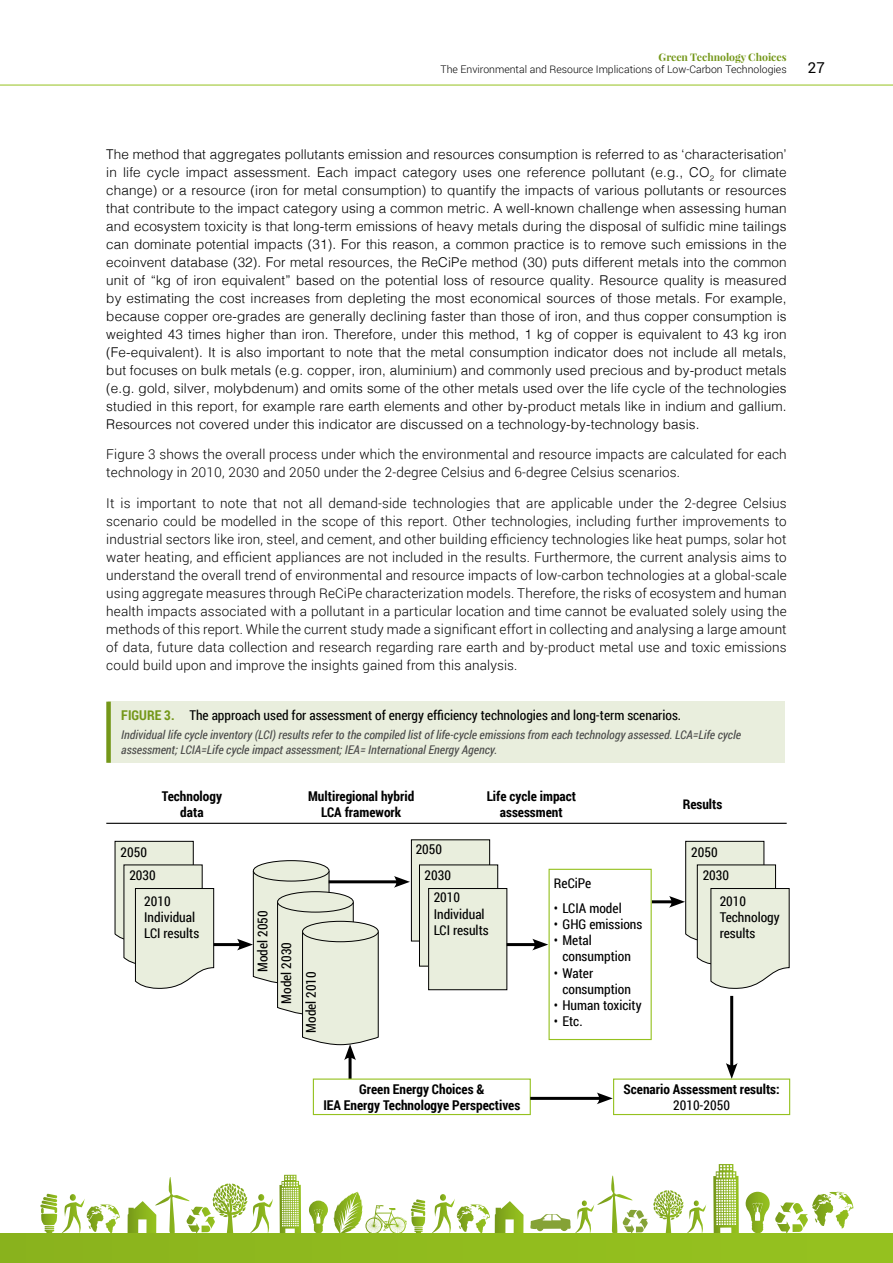
<style>
.page{position:relative;width:893px;height:1263px;background:#fff}
.page>*{position:absolute;margin:0;border:0;box-sizing:border-box;transform-origin:0 0}
.t1{font:15px "Roboto";color:#000}
.txt_courant{font:300 13.5px/18px "Helvetica";letter-spacing:.01em;color:#000;text-align:justify}
.txt_courant-2{font:300 13.5px/18px "Roboto";letter-spacing:.01em;color:#000}
.Fig_TT_tab{font:13.5px/16.2px "Roboto Condensed";color:#000}
.t2{font:700 13.5px/16.5px "Roboto Condensed";color:#000;text-align:center}
.Source_2_col{font:italic 12px/15px "Roboto Condensed";color:#4a4a49}
.t3{font:300 10.5px "Roboto";color:#000}
.t4{font:700 10.5px "Playfair Display";color:#749719}
.s1{font-weight:700;color:#749719}
.s2{font-weight:400}
</style>
<div class="page">
<hr style="left:0;top:85px;width:893px;height:1px;background:#95c11f">
<svg style="left:713px;top:1164px;width:26px;height:69px;background:#b5cd74"></svg>
<svg style="left:279px;top:1175px;width:22px;height:58px"></svg>
<svg style="left:530px;top:1175px;width:176px;height:58px"></svg>
<svg style="left:476px;top:1221px;width:10px;height:12px"></svg>
<svg style="left:106px;top:1221px;width:10px;height:12px"></svg>
<svg style="left:836px;top:1213px;width:13px;height:16px"></svg>
<svg style="left:40px;top:1194px;width:45px;height:39px"></svg>
<svg style="left:495px;top:1201px;width:28px;height:32px"></svg>
<svg style="left:128px;top:1177px;width:145px;height:56px"></svg>
<svg style="left:746px;top:1192px;width:62px;height:41px"></svg>
<svg style="left:309px;top:1191px;width:146px;height:42px"></svg>
<div style="left:0;top:1233px;width:893px;height:30px;background:#91bb1e"></div>
<div style="left:109px;top:702px;width:676px;height:61px;background:#e9eedd"></div>
<div style="left:106px;top:702px;width:5px;height:61px;background:#749719"></div>
<hr style="left:106px;top:823px;width:681px;height:1px;background:#000">
<svg style="left:114px;top:840px;width:100px;height:149px;background:#e0e4d7"></svg>
<div style="left:253px;top:861px;width:76px;height:20px;background:#e9eedd;border-radius:50%"></div>
<div style="left:253px;top:860px;width:76px;height:21px;border:1px solid #000;border-radius:50%"></div>
<div style="left:411px;top:840px;width:79px;height:101px;background:#e9eedd"></div>
<div style="left:411px;top:839px;width:79px;height:102px;border:1px solid #000"></div>
<div style="left:419px;top:865px;width:79px;height:101px;background:#e9eedd"></div>
<div style="left:419px;top:864px;width:79px;height:102px;border:1px solid #000"></div>
<div style="left:429px;top:888px;width:78px;height:102px;background:#e9eedd"></div>
<div style="left:428px;top:888px;width:79px;height:102px;border:1px solid #000"></div>
<div style="left:549px;top:869px;width:103px;height:171px;border:1px solid #95c11f"></div>
<hr style="left:507px;top:943px;width:31px;height:3px;background:#000">
<svg style="left:532px;top:939px;width:16px;height:11px"></svg>
<hr style="left:214px;top:943px;width:29px;height:3px;background:#000">
<hr style="left:329px;top:880px;width:71px;height:3px;background:#000">
<svg style="left:394px;top:876px;width:16px;height:12px"></svg>
<hr style="left:349px;top:1054px;width:3px;height:25px;background:#000">
<svg style="left:237px;top:871px;width:142px;height:189px"></svg>
<hr style="left:652px;top:900px;width:23px;height:3px;background:#000">
<svg style="left:669px;top:840px;width:121px;height:149px"></svg>
<hr style="left:730px;top:996px;width:3px;height:72px;background:#000">
<svg style="left:726px;top:1063px;width:12px;height:15px"></svg>
<div style="left:613px;top:1078px;width:177px;height:37px;border:1px solid #95c11f"></div>
<div style="left:313px;top:1078px;width:218px;height:37px;border:1px solid #95c11f"></div>
<hr style="left:530px;top:1097px;width:72px;height:3px;background:#000">
<svg style="left:597px;top:1092px;width:16px;height:12px"></svg>
<p class="t4" style="left:659px;top:50px;width:130px">Green Technology Choices</p>
<p class="t3" style="left:440px;top:62px;width:348px">The Environmental and Resource Implications of Low-Carbon Technologies</p>
<p class="t1" style="left:808px;top:57px;width:18px">27</p>
<p class="txt_courant" style="left:106px;top:144px;width:682px">The method that aggregates pollutants emission and resources consumption is referred to as ‘characterisation’ in life cycle impact assessment. Each impact category uses one reference pollutant (e.g., CO<sub>2</sub> for climate change) or a resource (iron for metal consumption) to quantify the impacts of various pollutants or resources that contribute to the impact category using a common metric. A well-known challenge when assessing human and ecosystem toxicity is that long-term emissions of heavy metals during the disposal of sulfidic mine tailings can dominate potential impacts (31). For this reason, a common practice is to remove such emissions in the ecoinvent database (32). For metal resources, the ReCiPe method (30) puts different metals into the common unit of “kg of iron equivalent” based on the potential loss of resource quality. Resource quality is measured by estimating the cost increases from depleting the most economical sources of those metals. For example, because copper ore-grades are generally declining faster than those of iron, and thus copper consumption is weighted 43 times higher than iron. Therefore, under this method, 1 kg of copper is equivalent to 43 kg iron (Fe-equivalent). It is also important to note that the metal consumption indicator does not include all metals, but focuses on bulk metals (e.g. copper, iron, aluminium) and commonly used precious and by-product metals (e.g. gold, silver, molybdenum) and omits some of the other metals used over the life cycle of the technologies studied in this report, for example rare earth elements and other by-product metals like in indium and gallium.<br>Resources not covered under this indicator are discussed on a technology-by-technology basis.</p>
<p class="txt_courant-2" style="left:106px;top:445px;width:682px">Figure 3 shows the overall process under which the environmental and resource impacts are calculated for each technology in 2010, 2030 and 2050 under the 2-degree Celsius and 6-degree Celsius scenarios.</p>
<p class="txt_courant-2" style="left:106px;top:494px;width:682px;text-align:justify">It is important to note that not all demand-side technologies that are applicable under the 2-degree Celsius scenario could be modelled in the scope of this report. Other technologies, including further improvements to industrial sectors like iron, steel, and cement, and other building efficiency technologies like heat pumps, solar hot water heating, and efficient appliances are not included in the results. Furthermore, the current analysis aims to understand the overall trend of environmental and resource impacts of low-carbon technologies at a global-scale using aggregate measures through ReCiPe characterization models. Therefore, the risks of ecosystem and human health impacts associated with a pollutant in a particular location and time cannot be evaluated solely using the methods of this report. While the current study made a significant effort in collecting and analysing a large amount of data, future data collection and research regarding rare earth and by-product metal use and toxic emissions could build upon and improve the insights gained from this analysis.</p>
<p class="Fig_TT_tab" style="left:121px;top:707px;width:561px"><span class="s1">FIGURE 3.</span> The approach used for assessment of energy efficiency technologies and long-term scenarios.</p>
<p class="Source_2_col" style="left:121px;top:727px;width:621px">Individual life cycle inventory (LCI) results refer to the compiled list of life-cycle emissions from each technology assessed. LCA=Life cycle assessment; LCIA=Life cycle impact assessment; IEA= International Energy Agency.</p>
<p class="t2" style="left:162px;top:787px;width:62px">Technology data</p>
<p class="t2" style="left:308px;top:787px;width:108px">Multiregional hybrid<br>LCA framework</p>
<p class="t2" style="left:487px;top:787px;width:91px">Life cycle impact assessment</p>
<p class="t2" style="left:683px;top:795px;width:41px">Results</p>
<p class="Fig_TT_tab" style="left:121px;top:843px;width:28px">2050</p>
<p class="Fig_TT_tab" style="left:129px;top:867px;width:28px">2030</p>
<p class="Fig_TT_tab" style="left:144px;top:892px;width:28px">2010</p>
<p class="Fig_TT_tab" style="left:144px;top:908px;width:56px">Individual<br>LCI results</p>
<p class="Fig_TT_tab" style="left:416px;top:841px;width:28px">2050</p>
<p class="Fig_TT_tab" style="left:425px;top:866px;width:28px">2030</p>
<p class="Fig_TT_tab" style="left:434px;top:889px;width:28px">2010</p>
<p class="Fig_TT_tab" style="left:434px;top:905px;width:56px">Individual<br>LCI results</p>
<p class="Fig_TT_tab" style="left:691px;top:843px;width:28px">2050</p>
<p class="Fig_TT_tab" style="left:703px;top:867px;width:28px">2030</p>
<p class="Fig_TT_tab" style="left:720px;top:892px;width:28px">2010</p>
<p class="Fig_TT_tab" style="left:720px;top:908px;width:61px">Technology results</p>
<p class="Fig_TT_tab" style="left:554px;top:875px;width:39px">ReCiPe</p>
<p class="Fig_TT_tab" style="left:554px;top:899px;width:69px">• LCIA model</p>
<p class="Fig_TT_tab" style="left:554px;top:915px;width:90px">• GHG emissions</p>
<p class="Fig_TT_tab" style="left:562px;top:932px;width:70px;text-indent:-9px">• Metal consumption</p>
<p class="Fig_TT_tab" style="left:562px;top:964px;width:70px;text-indent:-9px">• Water consumption</p>
<p class="Fig_TT_tab" style="left:554px;top:996px;width:89px">• Human toxicity</p>
<p class="Fig_TT_tab" style="left:554px;top:1013px;width:30px">• Etc.</p>
<p class="Fig_TT_tab" style="left:254px;top:972px;width:63px;rotate:-90deg">Model 2050</p>
<p class="Fig_TT_tab" style="left:278px;top:1003px;width:63px;rotate:-90deg">Model 2030</p>
<p class="Fig_TT_tab" style="left:302px;top:1033px;width:63px;rotate:-90deg">Model 2010</p>
<p class="t2" style="left:323px;top:1080px;width:198px">Green Energy Choices &amp;<br>IEA Energy Technologye Perspectives</p>
<p class="t2" style="left:624px;top:1080px;width:158px">Scenario Assessment results:<br><span class="s2">2010-2050</span></p>
</div>
